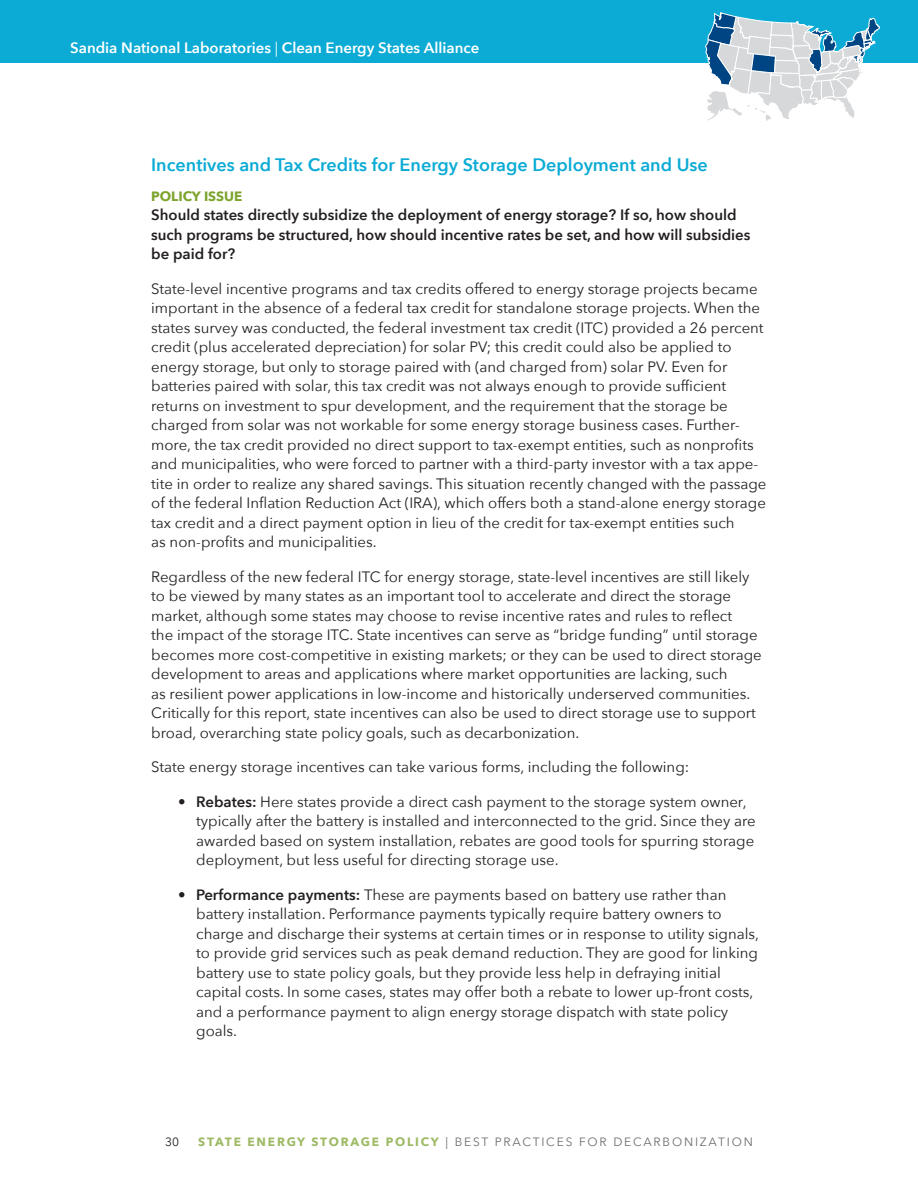
<style>
.page{position:relative;width:918px;height:1188px;background:#fff}
.page>*{position:absolute;margin:0;border:0;box-sizing:border-box;transform-origin:0 0}
.t1{font:600 18px "Avenir Next";color:#0babd5}
.t2{font:15px/19.5px "Avenir Next";color:#231f20}
.t3{font:600 15px/19.5px "Avenir Next";color:#231f20}
.t4{font:600 15px "Avenir Next";color:#fff}
.t5{font:700 13.5px "Avenir Next";color:#7da42d}
.t6{font:12px "Avenir Next";letter-spacing:.15em;color:#6c6d70}
.t7{font:12px "Avenir Next";color:#231f20}
.s1{font-weight:400}
.s2{font-weight:600}
.s3{font-weight:700;color:#9eba65}
</style>
<div class="page">
<div style="left:0;top:0;width:918px;height:63px;background:#0babd5"></div>
<svg style="left:705px;top:12px;width:175px;height:109px"></svg>
<p class="t4" style="left:70px;top:35px;width:411px">Sandia National Laboratories <span class="s1">|</span> Clean Energy States Alliance</p>
<p class="t1" style="left:151px;top:149px;width:558px">Incentives and Tax Credits for Energy Storage Deployment and Use</p>
<p class="t5" style="left:151px;top:184px;width:93px">POLICY ISSUE</p>
<p class="t3" style="left:151px;top:205px;width:601px">Should states directly subsidize the deployment of energy storage? If so, how should such programs be structured, how should incentive rates be set, and how will subsidies be paid for?</p>
<p class="t2" style="left:151px;top:278px;width:617px">State-level incentive programs and tax credits offered to energy storage projects became important in the absence of a federal tax credit for standalone storage projects. When the states survey was conducted, the federal investment tax credit (ITC) provided a 26 percent credit (plus accelerated depreciation) for solar PV; this credit could also be applied to energy storage, but only to storage paired with (and charged from) solar PV. Even for batteries paired with solar, this tax credit was not always enough to provide sufficient returns on investment to spur development, and the requirement that the storage be charged from solar was not workable for some energy storage business cases. Further&shy;more, the tax credit provided no direct support to tax-exempt entities, such as nonprofits and municipalities, who were forced to partner with a third-party investor with a tax appe&shy;tite in order to realize any shared savings. This situation recently changed with the passage of the federal Inflation Reduction Act (IRA), which offers both a stand-alone energy storage tax credit and a direct payment option in lieu of the credit for tax-exempt entities such<br>as non-profits and municipalities.</p>
<p class="t2" style="left:151px;top:566px;width:612px">Regardless of the new federal ITC for energy storage, state-level incentives are still likely to be viewed by many states as an important tool to accelerate and direct the storage market, although some states may choose to revise incentive rates and rules to reflect<br>the impact of the storage ITC. State incentives can serve as “bridge funding” until storage becomes more cost-competitive in existing markets; or they can be used to direct storage development to areas and applications where market opportunities are lacking, such<br>as resilient power applications in low-income and historically underserved communities.<br>Critically for this report, state incentives can also be used to direct storage use to support broad, overarching state policy goals, such as decarbonization.</p>
<p class="t2" style="left:151px;top:756px;width:540px">State energy storage incentives can take various forms, including the following:</p>
<p class="t2" style="left:196px;top:791px;width:561px;text-indent:-18px">• <span class="s2">Rebates:</span> Here states provide a direct cash payment to the storage system owner, typically after the battery is installed and interconnected to the grid. Since they are awarded based on system installation, rebates are good tools for spurring storage deployment, but less useful for directing storage use.</p>
<p class="t2" style="left:196px;top:884px;width:564px;text-indent:-18px">• <span class="s2">Performance payments:</span> These are payments based on battery use rather than battery installation. Performance payments typically require battery owners to charge and discharge their systems at certain times or in response to utility signals, to provide grid services such as peak demand reduction. They are good for linking battery use to state policy goals, but they provide less help in defraying initial capital costs. In some cases, states may offer both a rebate to lower up-front costs, and a performance payment to align energy storage dispatch with state policy goals.</p>
<p class="t7" style="left:165px;top:1131px;width:15px">30</p>
<p class="t6" style="left:198px;top:1131px;width:556px"><span class="s3">STATE ENERGY STORAGE POLICY</span> | BEST PRACTICES FOR DECARBONIZATION</p>
</div>
